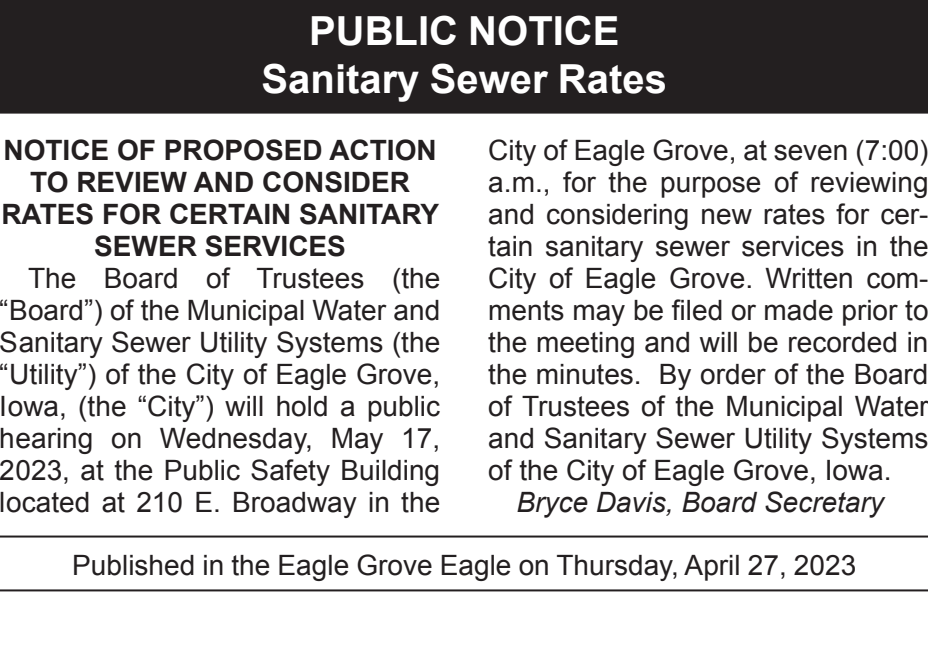
<style>
.page{position:relative;width:928px;height:663px;background:#fff}
.page>*{position:absolute;margin:0;border:0;box-sizing:border-box;transform-origin:0 0}
.Reversed_Heading_Tit{font:700 40px "Arial";color:#fff}
.Reversed_Heading_All{font:700 40px "Arial";color:#fff}
.footer_long{font:28px/32px "Arial";color:#231f20;text-align:justify}
.t1{font:700 28px/32px "Arial";color:#231f20;text-align:center}
.t2{font:italic 28px "Arial";color:#231f20}
</style>
<div class="page">
<hr style="left:0;top:535px;width:927px;height:2px;background:#231f20">
<hr style="left:0;top:589px;width:927px;height:2px;background:#231f20">
<div style="left:0;top:0;width:927px;height:65px;background:#231f20"></div>
<div style="left:0;top:45px;width:927px;height:68px;background:#231f20"></div>
<p class="Reversed_Heading_All" style="left:309px;top:5px;width:312px">PUBLIC NOTICE</p>
<p class="Reversed_Heading_Tit" style="left:261px;top:53px;width:407px">Sanitary Sewer Rates</p>
<p class="t1" style="left:1px;top:135px;width:439px">NOTICE OF PROPOSED ACTION<br>TO REVIEW AND CONSIDER<br>RATES FOR CERTAIN SANITARY<br>SEWER SERVICES</p>
<p class="footer_long" style="left:0;top:262px;width:442px;text-indent:28px">The Board of Trustees (the “Board”) of the Municipal Water and Sanitary Sewer Utility Systems (the “Utility”) of the City of Eagle Grove, Iowa, (the “City”) will hold a public hearing on Wednesday, May 17, 2023, at the Public Safety Building located at 210 E. Broadway in the</p>
<p class="footer_long" style="left:488px;top:134px;width:442px">City of Eagle Grove, at seven (7:00) a.m., for the purpose of reviewing and considering new rates for cer&shy;tain sanitary sewer services in the City of Eagle Grove. Written com&shy;ments may be filed or made prior to the meeting and will be recorded in the minutes. By order of the Board of Trustees of the Municipal Water and Sanitary Sewer Utility Systems of the City of Eagle Grove, Iowa.</p>
<p class="t2" style="left:516px;top:484px;width:369px">Bryce Davis, Board Secretary</p>
<p class="footer_long" style="left:72px;top:549px;width:785px">Published in the Eagle Grove Eagle on Thursday, April 27, 2023</p>
</div>
